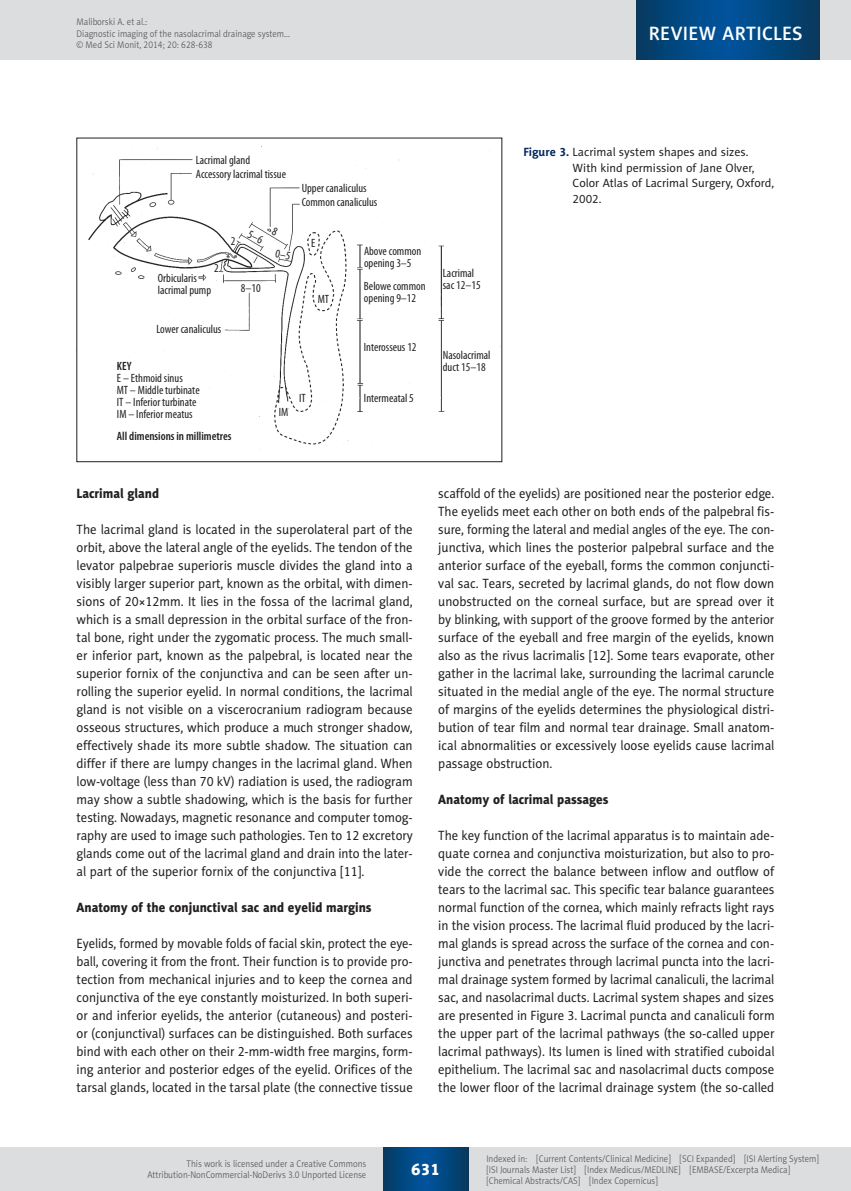
<style>
.page{position:relative;width:851px;height:1191px;background:#fff}
.page>*{position:absolute;margin:0;border:0;box-sizing:border-box;transform-origin:0 0}
.t1{font:19.5px "Naomi Sans EFN Medium";letter-spacing:.015em;color:#fff}
.t2{font:16.5px "Naomi Sans EFN Heavy";color:#fff}
.MSM_Body{font:13.5px/18px "Naomi Sans EFN";color:#231f20;text-align:justify;scale:.95 1}
.MSM_Body-2{font:13.5px/18px "Naomi Sans EFN";color:#231f20;text-align:justify;scale:.94 1}
.MSM_Headline_2{font:13.5px "Naomi Sans EFN Heavy";color:#231f20;scale:.95 1}
.t3{font:condensed 12px/12px "Myriad Pro";color:#231f20}
.MSM_Rycina_tytul{font:12px/15.8px "Naomi Sans EFN";color:#231f20}
.t4{font:600 condensed 12px "Myriad Pro";color:#231f20}
.t5{font:9.75px/11.2px "Naomi Sans EFN Light";color:#57585a;scale:.9 1}
.s1{font-weight:600}
.s2{font-weight:700;color:#00295c}
</style>
<div class="page">
<img style="left:88px;top:146px;width:412px;height:303px">
<div style="left:0;top:1148px;width:850px;height:43px;background:#dcdddf"></div>
<svg style="left:383px;top:1148px;width:85px;height:42px;background:#02477e"></svg>
<div style="left:0;top:0;width:850px;height:60px;background:#dcdddf"></div>
<svg style="left:636px;top:0;width:183px;height:60px;background:#02477e"></svg>
<svg style="left:275px;top:249px;width:16px;height:11px"></svg>
<svg style="left:271px;top:227px;width:7px;height:9px"></svg>
<svg style="left:247px;top:230px;width:16px;height:14px"></svg>
<p class="t5" style="left:77px;top:16px;width:238px">Maliborski A. et al.:<br>Diagnostic imaging of the nasolacrimal drainage system… © Med Sci Monit, 2014; 20: 628-638</p>
<h1 class="t1" style="left:648px;top:22px;width:155px">REVIEW ARTICLES</h1>
<p class="t3" style="left:196px;top:153px;width:92px;line-height:13.5px">Lacrimal gland<br>Accessory lacrimal tissue</p>
<p class="t3" style="left:301px;top:181px;width:77px;line-height:13.5px">Upper canaliculus<br>Common canaliculus</p>
<p class="t3" style="left:214px;top:262px;width:6px">2</p>
<p class="t3" style="left:158px;top:271px;width:55px">Orbicularis lacrimal pump</p>
<p class="t3" style="left:231px;top:235px;width:6px">2</p>
<p class="t3" style="left:241px;top:282px;width:21px">8–10</p>
<p class="t3" style="left:156px;top:323px;width:66px">Lower canaliculus</p>
<p class="t3" style="left:117px;top:360px;width:84px"><span class="s1">KEY<br></span>E – Ethmoid sinus<br>MT – Middle turbinate<br>IT – Inferior turbinate<br>IM – Inferior meatus</p>
<p class="t4" style="left:117px;top:429px;width:116px">All dimensions in millimetres</p>
<p class="t3" style="left:311px;top:236px;width:6px">E</p>
<p class="t3" style="left:318px;top:293px;width:13px">MT</p>
<p class="t3" style="left:279px;top:406px;width:11px">IM</p>
<p class="t3" style="left:299px;top:392px;width:8px">IT</p>
<p class="t3" style="left:364px;top:245px;width:59px">Above common opening 3–5</p>
<p class="t3" style="left:364px;top:280px;width:63px">Belowe common opening 9–12</p>
<p class="t3" style="left:364px;top:340px;width:54px">Interosseus 12</p>
<p class="t3" style="left:364px;top:391px;width:51px">Intermeatal 5</p>
<p class="t3" style="left:443px;top:267px;width:39px">Lacrimal sac 12–15</p>
<p class="t3" style="left:443px;top:349px;width:49px">Nasolacrimal duct 15–18</p>
<p class="MSM_Rycina_tytul" style="left:572px;top:144px;width:203px;text-indent:-49px"><span class="s2">Figure 3.</span> Lacrimal system shapes and sizes.<br>With kind permission of Jane Olver,<br>Color Atlas of Lacrimal Surgery, Oxford,<br>2002.</p>
<p class="MSM_Headline_2" style="left:77px;top:485px;width:88px">Lacrimal gland</p>
<p class="MSM_Body" style="left:77px;top:520px;width:355px">The lacrimal gland is located in the superolateral part of the orbit, above the lateral angle of the eyelids. The tendon of the levator palpebrae superioris muscle divides the gland into a visibly larger superior part, known as the orbital, with dimen&shy;sions of 20×12mm. It lies in the fossa of the lacrimal gland, which is a small depression in the orbital surface of the fron&shy;tal bone, right under the zygomatic process. The much small&shy;er inferior part, known as the palpebral, is located near the superior fornix of the conjunctiva and can be seen after un&shy;rolling the superior eyelid. In normal conditions, the lacrimal gland is not visible on a viscerocranium radiogram because osseous structures, which produce a much stronger shadow, effectively shade its more subtle shadow. The situation can differ if there are lumpy changes in the lacrimal gland. When low-voltage (less than 70 kV) radiation is used, the radiogram may show a subtle shadowing, which is the basis for further testing. Nowadays, magnetic resonance and computer tomog&shy;raphy are used to image such pathologies. Ten to 12 excretory glands come out of the lacrimal gland and drain into the later&shy;al part of the superior fornix of the conjunctiva [11].</p>
<p class="MSM_Headline_2" style="left:77px;top:899px;width:312px">Anatomy of the conjunctival sac and eyelid margins</p>
<p class="MSM_Body-2" style="left:77px;top:934px;width:359px">Eyelids, formed by movable folds of facial skin, protect the eye&shy;ball, covering it from the front. Their function is to provide pro&shy;tection from mechanical injuries and to keep the cornea and conjunctiva of the eye constantly moisturized. In both superi&shy;or and inferior eyelids, the anterior (cutaneous) and posteri&shy;or (conjunctival) surfaces can be distinguished. Both surfaces bind with each other on their 2-mm-width free margins, form&shy;ing anterior and posterior edges of the eyelid. Orifices of the tarsal glands, located in the tarsal plate (the connective tissue</p>
<p class="MSM_Body-2" style="left:438px;top:484px;width:359px">scaffold of the eyelids) are positioned near the posterior edge.<br>The eyelids meet each other on both ends of the palpebral fis&shy;sure, forming the lateral and medial angles of the eye. The con&shy;junctiva, which lines the posterior palpebral surface and the anterior surface of the eyeball, forms the common conjuncti&shy;val sac. Tears, secreted by lacrimal glands, do not flow down unobstructed on the corneal surface, but are spread over it by blinking, with support of the groove formed by the anterior surface of the eyeball and free margin of the eyelids, known also as the rivus lacrimalis [12]. Some tears evaporate, other gather in the lacrimal lake, surrounding the lacrimal caruncle situated in the medial angle of the eye. The normal structure of margins of the eyelids determines the physiological distri&shy;bution of tear film and normal tear drainage. Small anatom&shy;ical abnormalities or excessively loose eyelids cause lacrimal passage obstruction.</p>
<p class="MSM_Headline_2" style="left:438px;top:791px;width:181px">Anatomy of lacrimal passages</p>
<p class="MSM_Body" style="left:438px;top:826px;width:355px">The key function of the lacrimal apparatus is to maintain ade&shy;quate cornea and conjunctiva moisturization, but also to pro&shy;vide the correct the balance between inflow and outflow of tears to the lacrimal sac. This specific tear balance guarantees normal function of the cornea, which mainly refracts light rays in the vision process. The lacrimal fluid produced by the lacri&shy;mal glands is spread across the surface of the cornea and con&shy;junctiva and penetrates through lacrimal puncta into the lacri&shy;mal drainage system formed by lacrimal canaliculi, the lacrimal sac, and nasolacrimal ducts. Lacrimal system shapes and sizes are presented in Figure 3. Lacrimal puncta and canaliculi form the upper part of the lacrimal pathways (the so-called upper lacrimal pathways). Its lumen is lined with stratified cuboidal epithelium. The lacrimal sac and nasolacrimal ducts compose the lower floor of the lacrimal drainage system (the so-called</p>
<p class="t5" style="left:147px;top:1158px;width:245px;text-align:right">This work is licensed under a Creative Commons<br>Attribution-NonCommercial-NoDerivs 3.0 Unported License</p>
<p class="t2" style="left:411px;top:1159px;width:30px">631</p>
<p class="t5" style="left:486px;top:1152px;width:371px">Indexed in: [Current Contents/Clinical Medicine] [SCI Expanded] [ISI Alerting System] [ISI Journals Master List] [Index Medicus/MEDLINE] [EMBASE/Excerpta Medica] [Chemical Abstracts/CAS] [Index Copernicus]</p>
</div>
